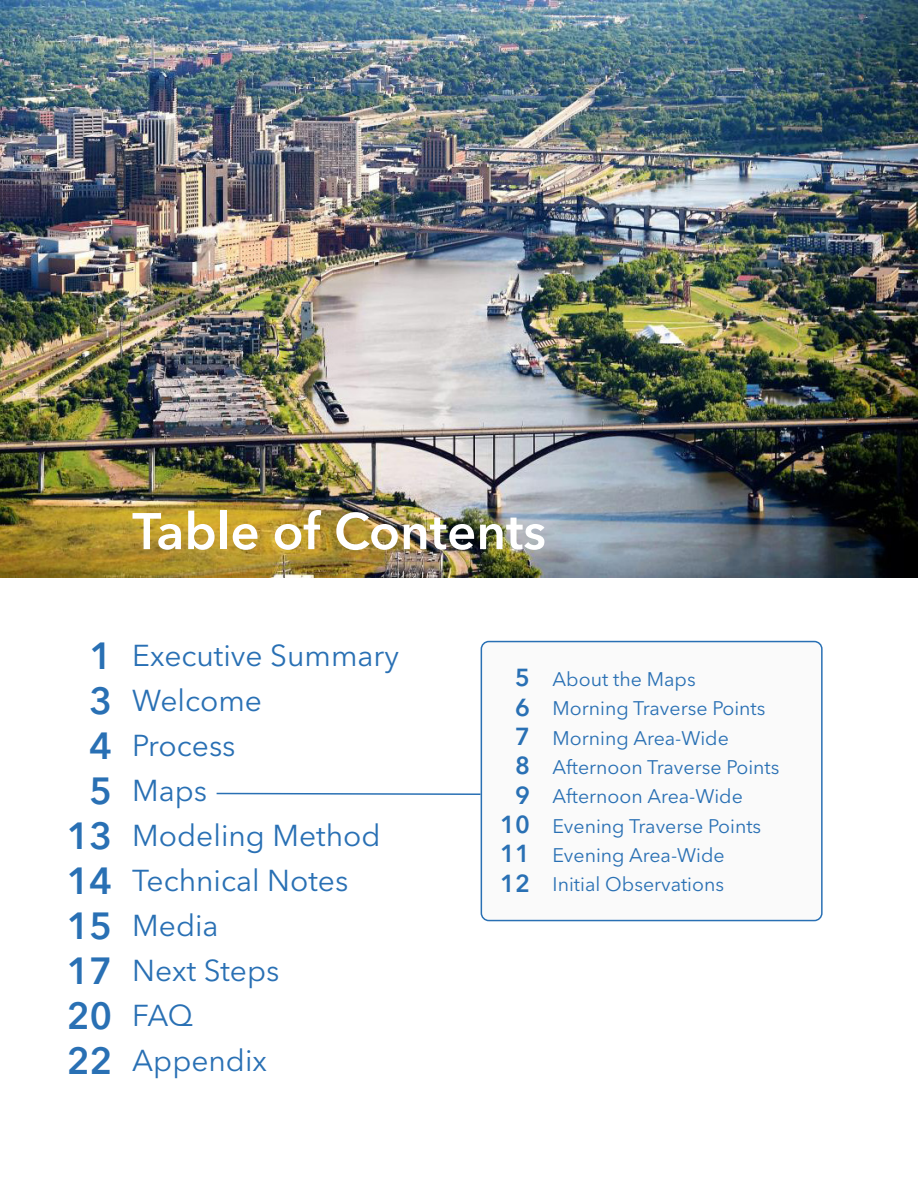
<style>
.page{position:relative;width:918px;height:1188px;background:#fff}
.page>*{position:absolute;margin:0;border:0;box-sizing:border-box;transform-origin:0 0}
.t1{font:600 51px "Avenir Next LT Pro";color:#fff}
.t2{font:600 37.5px "Avenir Next LT Pro";color:#2970b4}
.t3{font:30px "Avenir Next LT Pro";color:#2970b4}
.t4{font:600 24.45px "Avenir Next LT Pro";color:#2970b4}
.t5{font:19.5px "Avenir Next LT Pro";color:#2970b4}
</style>
<div class="page">
<img style="left:0;top:0;width:918px;height:578px">
<div style="left:481px;top:642px;width:341px;height:279px;background:#fafafa;border-radius:8px"></div>
<div style="left:481px;top:641px;width:342px;height:280px;border:2px solid #2970b4;border-radius:8px"></div>
<svg style="left:216px;top:792px;width:266px;height:4px"></svg>
<p class="t1" style="left:132px;top:500px;width:415px">Table of Contents</p>
<p class="t2" style="left:90px;top:633px;width:24px">1</p>
<p class="t2" style="left:90px;top:678px;width:24px">3</p>
<p class="t2" style="left:90px;top:723px;width:24px">4</p>
<p class="t2" style="left:90px;top:768px;width:24px">5</p>
<p class="t2" style="left:67px;top:813px;width:47px">13</p>
<p class="t2" style="left:67px;top:858px;width:47px">14</p>
<p class="t2" style="left:67px;top:903px;width:47px">15</p>
<p class="t2" style="left:67px;top:948px;width:47px">17</p>
<p class="t2" style="left:67px;top:993px;width:47px">20</p>
<p class="t2" style="left:67px;top:1038px;width:47px">22</p>
<p class="t3" style="left:132px;top:638px;width:268px">Executive Summary</p>
<p class="t3" style="left:132px;top:683px;width:131px">Welcome</p>
<p class="t3" style="left:132px;top:728px;width:105px">Process</p>
<p class="t3" style="left:132px;top:773px;width:76px">Maps</p>
<p class="t3" style="left:132px;top:818px;width:250px">Modeling Method</p>
<p class="t3" style="left:132px;top:863px;width:218px">Technical Notes</p>
<p class="t3" style="left:132px;top:908px;width:88px">Media</p>
<p class="t3" style="left:132px;top:953px;width:149px">Next Steps</p>
<p class="t3" style="left:132px;top:998px;width:62px">FAQ</p>
<p class="t3" style="left:132px;top:1043px;width:136px">Appendix</p>
<p class="t4" style="left:515px;top:663px;width:16px">5</p>
<p class="t4" style="left:515px;top:692px;width:16px">6</p>
<p class="t4" style="left:515px;top:721px;width:16px">7</p>
<p class="t4" style="left:515px;top:751px;width:16px">8</p>
<p class="t4" style="left:515px;top:780px;width:16px">9</p>
<p class="t4" style="left:500px;top:810px;width:31px">10</p>
<p class="t4" style="left:500px;top:839px;width:31px">11</p>
<p class="t4" style="left:500px;top:868px;width:31px">12</p>
<p class="t5" style="left:553px;top:668px;width:145px">About the Maps</p>
<p class="t5" style="left:553px;top:697px;width:214px">Morning Traverse Points</p>
<p class="t5" style="left:553px;top:726px;width:178px">Morning Area-Wide</p>
<p class="t5" style="left:553px;top:756px;width:228px">Afternoon Traverse Points</p>
<p class="t5" style="left:553px;top:785px;width:192px">Afternoon Area-Wide</p>
<p class="t5" style="left:553px;top:814px;width:210px">Evening Traverse Points</p>
<p class="t5" style="left:553px;top:844px;width:174px">Evening Area-Wide</p>
<p class="t5" style="left:553px;top:873px;width:173px">Initial Observations</p>
</div>
